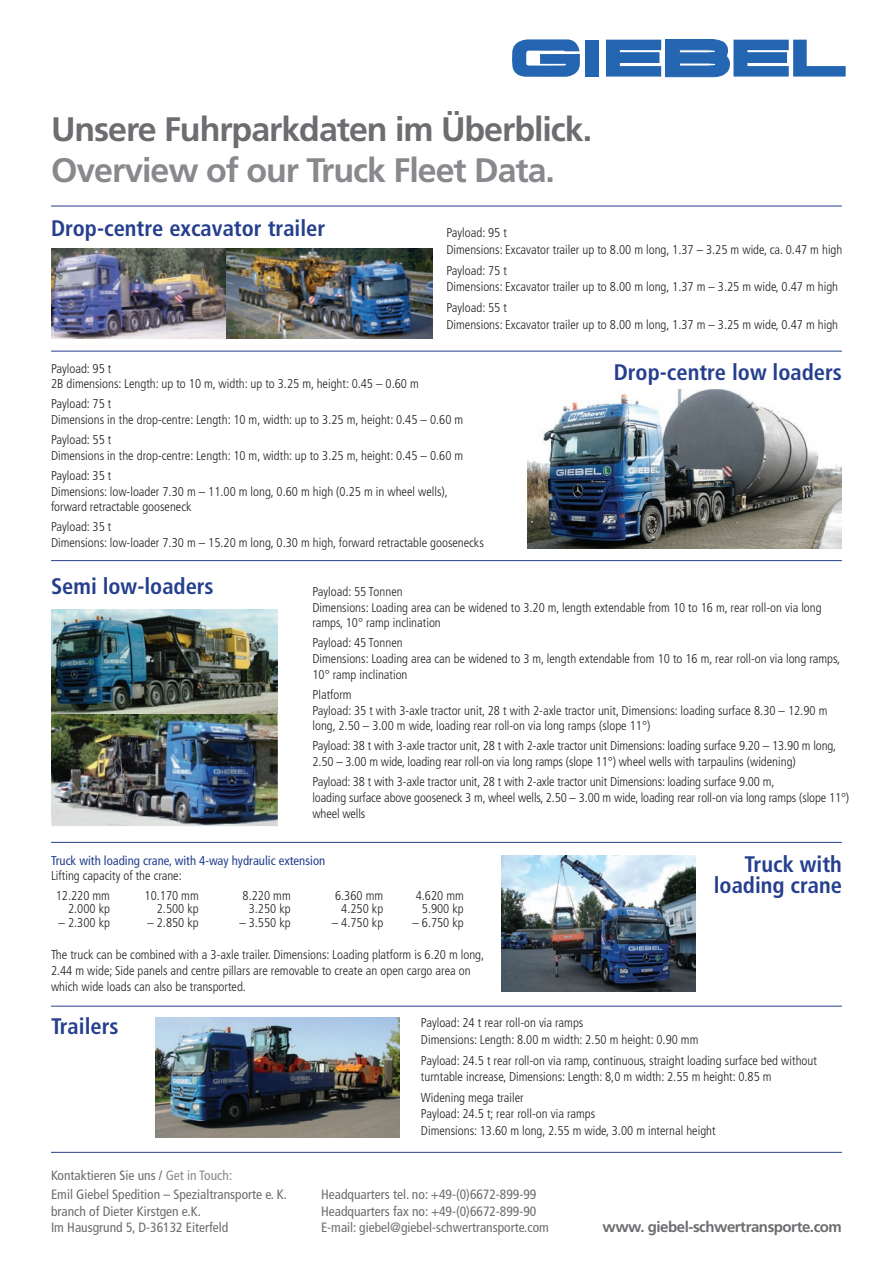
<style>
.page{position:relative;width:893px;height:1263px;background:#fff}
.page>*{position:absolute;margin:0;border:0;box-sizing:border-box;transform-origin:0 0}
.t1{font:700 33.9px "Frutiger";letter-spacing:-.03em;color:#6c6d70}
.t2{font:700 33.9px "Frutiger";letter-spacing:-.03em;color:#87898c}
.t3{font:700 condensed 22.5px/21px "Frutiger";color:#253f8e;text-align:right}
.t4{font:700 15px "Frutiger";letter-spacing:-.03em;color:#6c6d70}
.t5{font:condensed 13.5px/19.5px "Frutiger";color:#6c6d70}
.t6{font:300 condensed 12.75px/15.8px "Frutiger";color:#231f20}
.t7{font:condensed 12.75px "Frutiger";color:#253f8e}
.s1{color:#87898c}
</style>
<div class="page">
<div style="left:585px;top:40px;width:14px;height:37px;background:#2465b1"></div>
<svg style="left:606px;top:39px;width:240px;height:38px"></svg>
<svg style="left:512px;top:39px;width:68px;height:38px"></svg>
<img style="left:51px;top:248px;width:381px;height:91px">
<hr style="left:51px;top:351px;width:791px;height:1px;background:#253f8e">
<hr style="left:51px;top:206px;width:791px;height:1px;background:#253f8e">
<hr style="left:51px;top:560px;width:791px;height:1px;background:#253f8e">
<img style="left:527px;top:390px;width:315px;height:159px">
<hr style="left:51px;top:842px;width:791px;height:1px;background:#253f8e">
<img style="left:502px;top:855px;width:193px;height:137px">
<img style="left:155px;top:1017px;width:244px;height:120px">
<hr style="left:51px;top:1152px;width:791px;height:1px;background:#253f8e">
<hr style="left:51px;top:1006px;width:791px;height:1px;background:#253f8e">
<img style="left:51px;top:609px;width:227px;height:217px">
<h1 class="t1" style="left:51px;top:110px;width:543px">Unsere Fuhrparkdaten im Überblick.</h1>
<h1 class="t2" style="left:51px;top:150px;width:505px">Overview of our Truck Fleet Data.</h1>
<h2 class="t3" style="left:51px;top:217px;width:276px">Drop-centre excavator trailer</h2>
<p class="t6" style="left:446px;top:225px;width:397px;line-height:16.5px">Payload: 95 t<br>Dimensions: Excavator trailer up to 8.00 m long, 1.37 – 3.25 m wide, ca. 0.47 m high</p>
<p class="t6" style="left:446px;top:262px;width:393px;line-height:16.5px">Payload: 75 t<br>Dimensions: Excavator trailer up to 8.00 m long, 1.37 m – 3.25 m wide, 0.47 m high</p>
<p class="t6" style="left:446px;top:299px;width:393px;line-height:16.5px">Payload: 55 t<br>Dimensions: Excavator trailer up to 8.00 m long, 1.37 m – 3.25 m wide, 0.47 m high</p>
<h2 class="t3" style="left:614px;top:362px;width:230px">Drop-centre low loaders</h2>
<p class="t6" style="left:51px;top:361px;width:369px">Payload: 95 t<br>2B dimensions: Length: up to 10 m, width: up to 3.25 m, height: 0.45 – 0.60 m</p>
<p class="t6" style="left:51px;top:396px;width:414px">Payload: 75 t<br>Dimensions in the drop-centre: Length: 10 m, width: up to 3.25 m, height: 0.45 – 0.60 m</p>
<p class="t6" style="left:51px;top:432px;width:414px">Payload: 55 t<br>Dimensions in the drop-centre: Length: 10 m, width: up to 3.25 m, height: 0.45 – 0.60 m</p>
<p class="t6" style="left:51px;top:468px;width:398px">Payload: 35 t<br>Dimensions: low-loader 7.30 m – 11.00 m long, 0.60 m high (0.25 m in wheel wells), forward retractable gooseneck</p>
<p class="t6" style="left:51px;top:519px;width:434px">Payload: 35 t<br>Dimensions: low-loader 7.30 m – 15.20 m long, 0.30 m high, forward retractable goosenecks</p>
<p class="t6" style="left:312px;top:584px;width:511px">Payload: 55 Tonnen<br>Dimensions: Loading area can be widened to 3.20 m, length extendable from 10 to 16 m, rear roll-on via long ramps, 10° ramp inclination</p>
<p class="t6" style="left:312px;top:635px;width:529px">Payload: 45 Tonnen<br>Dimensions: Loading area can be widened to 3 m, length extendable from 10 to 16 m, rear roll-on via long ramps,<br>10° ramp inclination</p>
<p class="t6" style="left:312px;top:687px;width:516px">Platform<br>Payload: 35 t with 3-axle tractor unit, 28 t with 2-axle tractor unit, Dimensions: loading surface 8.30 – 12.90 m long, 2.50 – 3.00 m wide, loading rear roll-on via long ramps (slope 11°)</p>
<p class="t6" style="left:312px;top:738px;width:525px">Payload: 38 t with 3-axle tractor unit, 28 t with 2-axle tractor unit Dimensions: loading surface 9.20 – 13.90 m long,<br>2.50 – 3.00 m wide, loading rear roll-on via long ramps (slope 11°) wheel wells with tarpaulins (widening)</p>
<p class="t6" style="left:312px;top:774px;width:538px">Payload: 38 t with 3-axle tractor unit, 28 t with 2-axle tractor unit Dimensions: loading surface 9.00 m,<br>loading surface above gooseneck 3 m, wheel wells, 2.50 – 3.00 m wide, loading rear roll-on via long ramps (slope 11°) wheel wells</p>
<h2 class="t3" style="left:51px;top:575px;width:164px">Semi low-loaders</h2>
<p class="t7" style="left:51px;top:853px;width:276px">Truck with loading crane, with 4-way hydraulic extension</p>
<p class="t6" style="left:51px;top:868px;width:132px">Lifting capacity of the crane:</p>
<p class="t6" style="left:56px;top:889px;width:56px;line-height:13.5px;text-align:right">12.220 mm<br>2.000 kp</p>
<p class="t6" style="left:59px;top:914px;width:53px">– 2.300 kp</p>
<p class="t6" style="left:145px;top:889px;width:56px;line-height:13.5px;text-align:right">10.170 mm<br>2.500 kp</p>
<p class="t6" style="left:147px;top:914px;width:53px">– 2.850 kp</p>
<p class="t6" style="left:243px;top:889px;width:50px;line-height:13.5px;text-align:center">8.220 mm<br>3.250 kp</p>
<p class="t6" style="left:239px;top:914px;width:53px">– 3.550 kp</p>
<p class="t6" style="left:335px;top:889px;width:50px;line-height:13.5px;text-align:center">6.360 mm<br>4.250 kp</p>
<p class="t6" style="left:332px;top:914px;width:53px">– 4.750 kp</p>
<p class="t6" style="left:416px;top:889px;width:50px;line-height:13.5px;text-align:center">4.620 mm<br>5.900 kp</p>
<p class="t6" style="left:412px;top:914px;width:53px">– 6.750 kp</p>
<p class="t6" style="left:51px;top:947px;width:435px">The truck can be combined with a 3-axle trailer. Dimensions: Loading platform is 6.20 m long,<br>2.44 m wide; Side panels and centre pillars are removable to create an open cargo area on which wide loads can also be transported.</p>
<h2 class="t3" style="left:714px;top:854px;width:130px">Truck with loading crane</h2>
<h2 class="t3" style="left:51px;top:1015px;width:69px">Trailers</h2>
<p class="t5" style="left:51px;top:1165px;width:238px">Kontaktieren Sie uns / <span class="s1">Get in Touch:<br></span>Emil Giebel Spedition – Spezialtransporte e. K.</p>
<p class="t6" style="left:421px;top:1015px;width:279px;line-height:16.5px">Payload: 24 t rear roll-on via ramps<br>Dimensions: Length: 8.00 m width: 2.50 m height: 0.90 mm</p>
<p class="t6" style="left:421px;top:1052px;width:397px;line-height:16.5px">Payload: 24.5 t rear roll-on via ramp, continuous, straight loading surface bed without turntable increase, Dimensions: Length: 8,0 m width: 2.55 m height: 0.85 m</p>
<p class="t6" style="left:421px;top:1089px;width:296px;line-height:16.5px">Widening mega trailer<br>Payload: 24.5 t; rear roll-on via ramps<br>Dimensions: 13.60 m long, 2.55 m wide, 3.00 m internal height</p>
<p class="t5" style="left:321px;top:1185px;width:217px">Headquarters tel. no: +49-(0)6672-899-99</p>
<p class="t5" style="left:51px;top:1201px;width:151px">branch of Dieter Kirstgen e.K.</p>
<p class="t5" style="left:321px;top:1201px;width:217px">Headquarters fax no: +49-(0)6672-899-90</p>
<p class="t5" style="left:51px;top:1218px;width:179px">Im Hausgrund 5, D-36132 Eiterfeld</p>
<p class="t5" style="left:321px;top:1218px;width:229px">E-mail: giebel@giebel-schwertransporte.com</p>
<p class="t4" style="left:602px;top:1218px;width:241px">www. giebel-schwertransporte.com</p>
</div>
